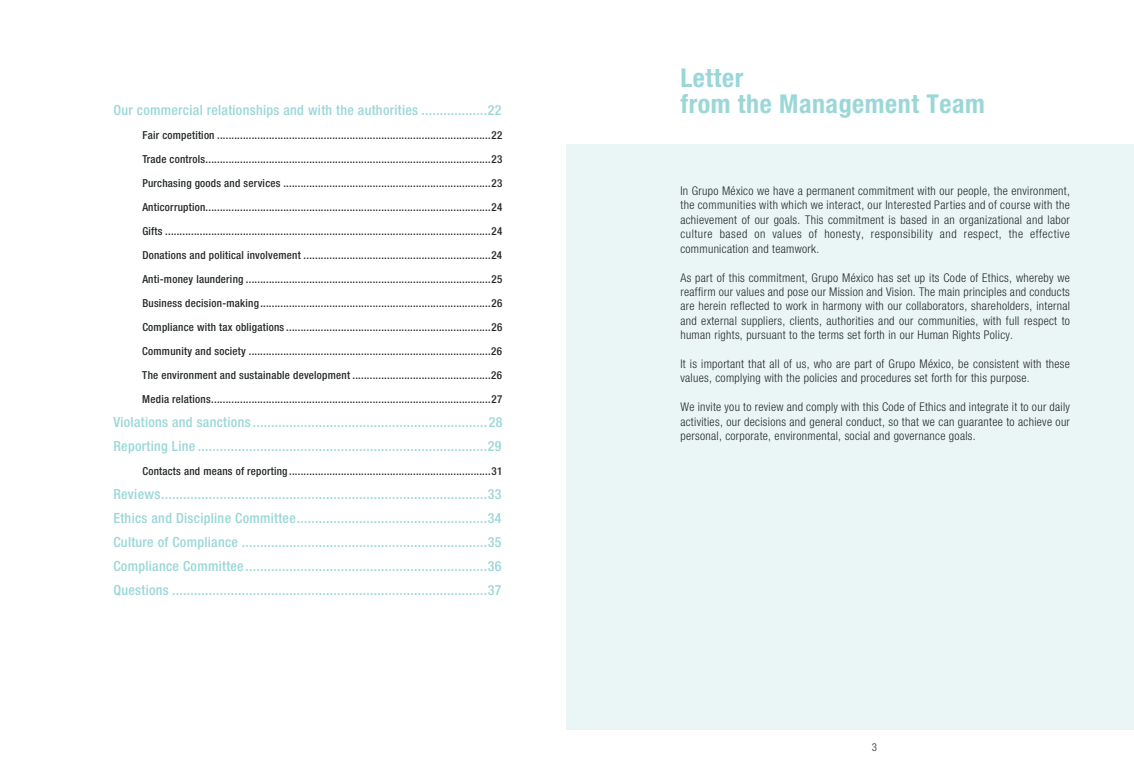
<style>
.page{position:relative;width:1134px;height:766px;background:#fff}
.page>*{position:absolute;margin:0;border:0;box-sizing:border-box;transform-origin:0 0}
.t1{font:700 condensed 26px "Helvetica Neue";letter-spacing:.02em;color:#9ad7d8}
.t2{font:500 condensed 14px/24px "Helvetica Neue";letter-spacing:.02em;color:#9ad7d8}
.t3{font:300 condensed 12px/14.4px "Helvetica Neue";letter-spacing:.025em;color:#24282a;text-align:justify}
.t4{font:500 condensed 11px/24px "Helvetica Neue";letter-spacing:.02em;color:#24282a;text-align:justify}
.t5{font:condensed 11px "Helvetica Neue";color:#52555c}
</style>
<div class="page">
<div style="left:567px;top:145px;width:567px;height:584px;background:#eaf6f5"></div>
<h1 class="t1" style="left:680px;top:62px;width:64px">Letter</h1>
<p class="t2" style="left:113px;top:98px;width:390px">Our commercial relationships and with the authorities ..................22</p>
<h1 class="t1" style="left:680px;top:88px;width:306px">from the Management Team</h1>
<p class="t4" style="left:142px;top:123px;width:362px">Fair competition ...............................................................................................22<br>Trade controls...................................................................................................23<br>Purchasing goods and services ........................................................................23<br>Anticorruption...................................................................................................24<br>Gifts .................................................................................................................24<br>Donations and political involvement .................................................................24<br>Anti-money laundering .....................................................................................25<br>Business decision-making................................................................................26<br>Compliance with tax obligations .......................................................................26<br>Community and society ....................................................................................26<br>The environment and sustainable development ................................................26<br>Media relations.................................................................................................27</p>
<p class="t2" style="left:113px;top:410px;width:391px">Violations and sanctions ................................................................28<br>Reporting Line ...............................................................................29</p>
<p class="t4" style="left:142px;top:459px;width:361px">Contacts and means of reporting ......................................................................31</p>
<p class="t2" style="left:113px;top:482px;width:389px;text-align:justify">Reviews.........................................................................................33<br>Ethics and Discipline Committee....................................................34<br>Culture of Compliance ...................................................................35<br>Compliance Committee..................................................................36<br>Questions ......................................................................................37</p>
<p class="t3" style="left:680px;top:183px;width:391px">In Grupo México we have a permanent commitment with our people, the environment, the communities with which we interact, our Interested Parties and of course with the achievement of our goals. This commitment is based in an organizational and labor culture based on values of honesty, responsibility and respect, the effective communication and teamwork.</p>
<p class="t3" style="left:680px;top:270px;width:391px">As part of this commitment, Grupo México has set up its Code of Ethics, whereby we reaffirm our values and pose our Mission and Vision. The main principles and conducts are herein reflected to work in harmony with our collaborators, shareholders, internal and external suppliers, clients, authorities and our communities, with full respect to human rights, pursuant to the terms set forth in our Human Rights Policy.</p>
<p class="t3" style="left:680px;top:356px;width:391px">It is important that all of us, who are part of Grupo México, be consistent with these values, complying with the policies and procedures set forth for this purpose.</p>
<p class="t3" style="left:680px;top:399px;width:391px">We invite you to review and comply with this Code of Ethics and integrate it to our daily activities, our decisions and general conduct, so that we can guarantee to achieve our personal, corporate, environmental, social and governance goals.</p>
<p class="t5" style="left:872px;top:740px;width:7px">3</p>
</div>
